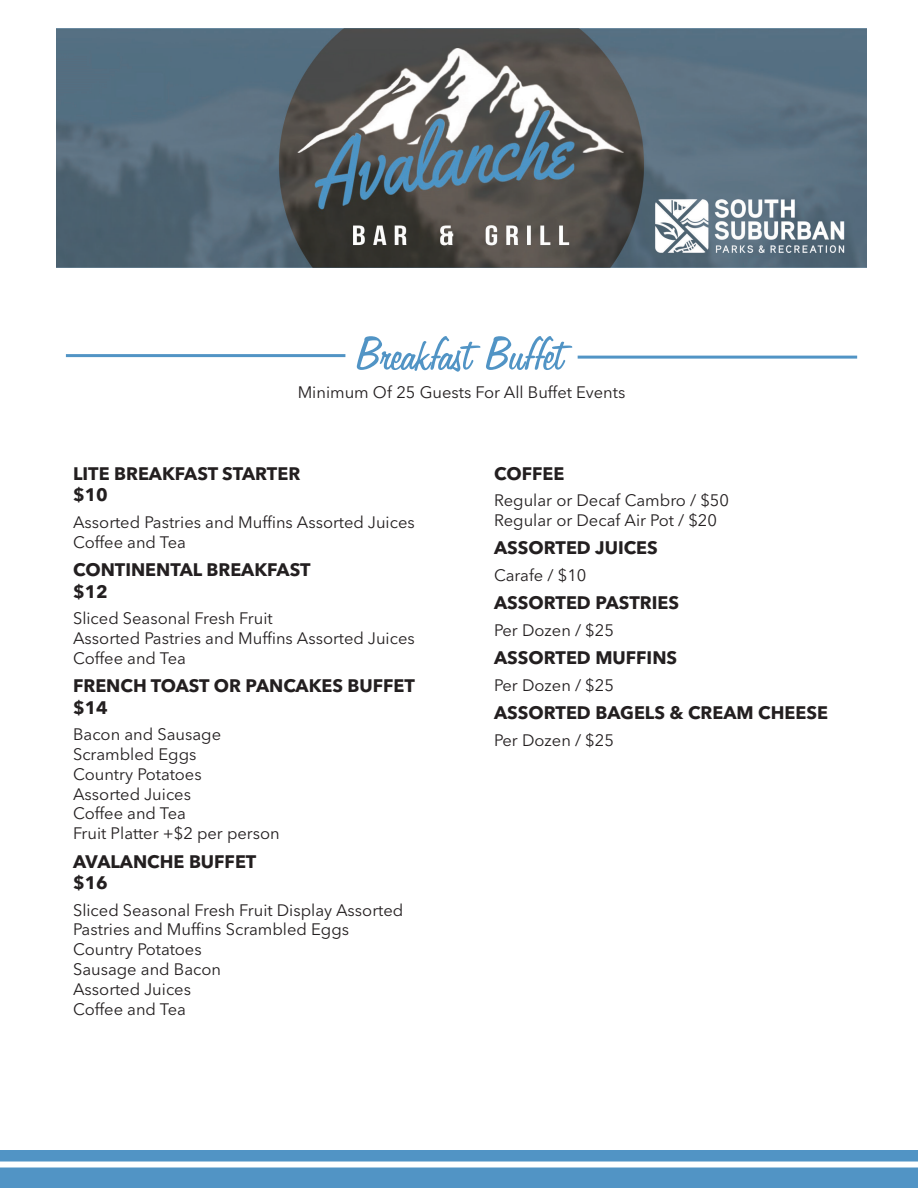
<style>
.page{position:relative;width:918px;height:1188px;background:#fff}
.page>*{position:absolute;margin:0;border:0;box-sizing:border-box;transform-origin:0 0}
.t1{font:54px "Freehand 575 BT Regular B";color:#5194c5}
.Item{font:700 18px/21.6px "Avenir Next LT Pro";color:#231f20}
.Descriptions{font:16.5px/19.8px "Avenir Next LT Pro";color:#231f20}
.Subheader{font:16.5px "Avenir Next LT Pro";color:#231f20}
</style>
<div class="page">
<img style="left:57px;top:29px;width:810px;height:239px">
<hr style="left:66px;top:354px;width:279px;height:3px;background:#5194c5">
<hr style="left:578px;top:356px;width:279px;height:3px;background:#5194c5">
<div style="left:0;top:1150px;width:918px;height:38px;background:#5194c5"></div>
<div style="left:0;top:1162px;width:918px;height:6px;background:#fff"></div>
<p class="t1" style="left:357px;top:326px;width:209px">Breakfast Buffet</p>
<p class="Subheader" style="left:298px;top:382px;width:329px">Minimum Of 25 Guests For All Buffet Events</p>
<p class="Item" style="left:73px;top:462px;width:229px">LITE BREAKFAST STARTER</p>
<p class="Item" style="left:73px;top:484px;width:36px">$10</p>
<p class="Descriptions" style="left:73px;top:512px;width:343px">Assorted Pastries and Muffins Assorted Juices<br>Coffee and Tea</p>
<p class="Item" style="left:73px;top:559px;width:239px">CONTINENTAL BREAKFAST $12</p>
<p class="Descriptions" style="left:73px;top:608px;width:343px">Sliced Seasonal Fresh Fruit<br>Assorted Pastries and Muffins Assorted Juices<br>Coffee and Tea</p>
<p class="Item" style="left:73px;top:675px;width:343px">FRENCH TOAST OR PANCAKES BUFFET</p>
<p class="Item" style="left:73px;top:696px;width:36px">$14</p>
<p class="Descriptions" style="left:73px;top:725px;width:208px">Bacon and Sausage<br>Scrambled Eggs<br>Country Potatoes<br>Assorted Juices<br>Coffee and Tea<br>Fruit Platter +$2 per person</p>
<p class="Item" style="left:73px;top:850px;width:185px">AVALANCHE BUFFET</p>
<p class="Item" style="left:73px;top:872px;width:36px">$16</p>
<p class="Descriptions" style="left:73px;top:900px;width:332px">Sliced Seasonal Fresh Fruit Display Assorted<br>Pastries and Muffins Scrambled Eggs<br>Country Potatoes<br>Sausage and Bacon<br>Assorted Juices<br>Coffee and Tea</p>
<p class="Item" style="left:494px;top:462px;width:72px">COFFEE</p>
<p class="Descriptions" style="left:494px;top:491px;width:236px">Regular or Decaf Cambro / $50<br>Regular or Decaf Air Pot / $20</p>
<p class="Item" style="left:494px;top:537px;width:165px">ASSORTED JUICES</p>
<p class="Descriptions" style="left:494px;top:565px;width:94px">Carafe / $10</p>
<p class="Item" style="left:494px;top:592px;width:186px">ASSORTED PASTRIES</p>
<p class="Descriptions" style="left:494px;top:620px;width:121px">Per Dozen / $25</p>
<p class="Item" style="left:494px;top:647px;width:185px">ASSORTED MUFFINS</p>
<p class="Descriptions" style="left:494px;top:675px;width:121px">Per Dozen / $25</p>
<p class="Item" style="left:494px;top:702px;width:335px">ASSORTED BAGELS &amp; CREAM CHEESE</p>
<p class="Descriptions" style="left:494px;top:730px;width:121px">Per Dozen / $25</p>
</div>
